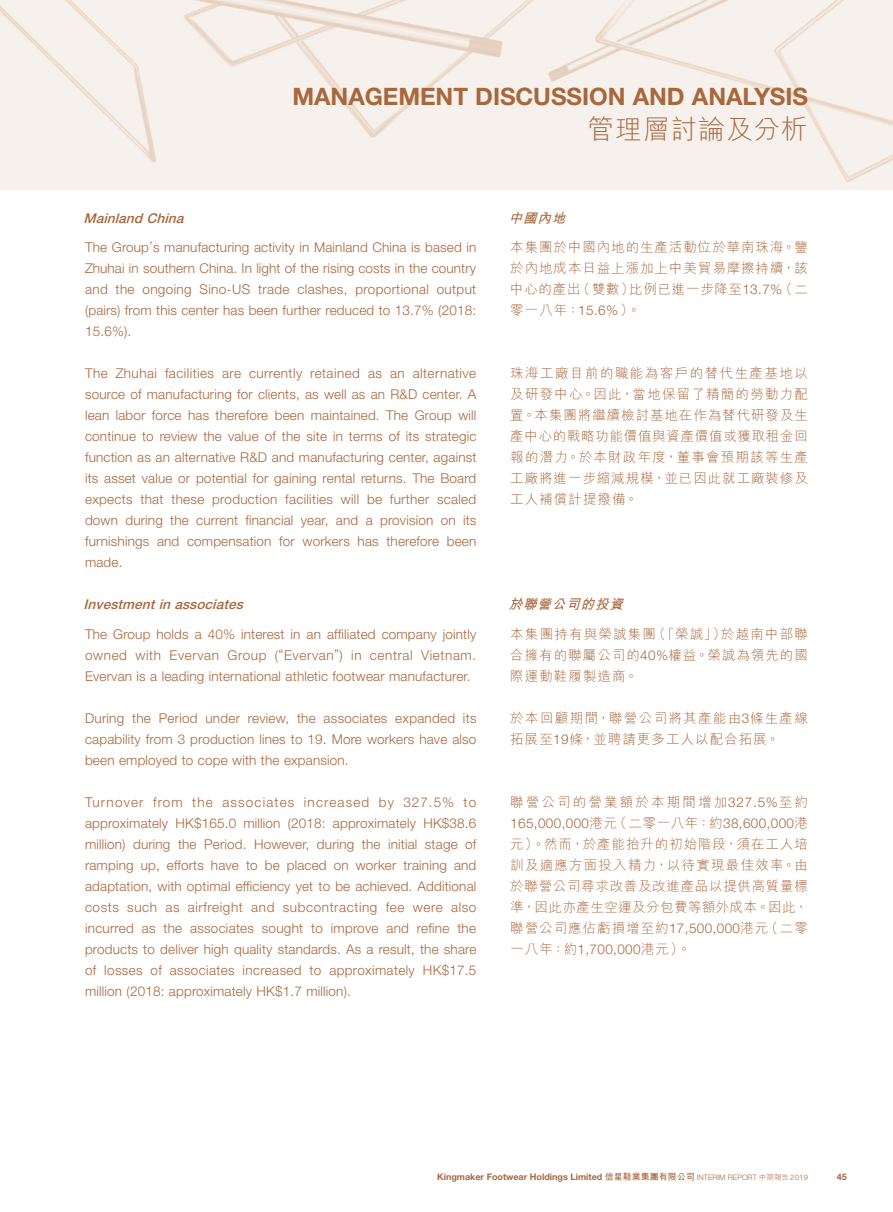
<style>
.page{position:relative;width:893px;height:1212px;background:#fff}
.page>*{position:absolute;margin:0;border:0;box-sizing:border-box;transform-origin:0 0}
.t1{font:300 27px "M Hei HK";letter-spacing:.025em;color:#a8673d}
.t2{font:700 24px "Helvetica Neue LT Std";color:#a8673d}
.Body_Text{font:300 13.5px/21px "Helvetica Neue LT Std";letter-spacing:.015em;color:#a8673d;text-align:justify}
.C_Body_Text{font:300 13.5px/21px "M Hei HK";letter-spacing:.075em;color:#a8673d;text-align:justify}
.C_Body_Text-2{font:300 13.5px/21px "M Hei HK";letter-spacing:.1em;color:#a8673d}
.Heading_3{font:italic 500 13.5px "Helvetica Neue LT Std";color:#a8673d}
.C_Heading_3{font:italic 700 13.5px "M Hei HK";color:#a8673d}
.t3{font:700 9px "Helvetica Neue LT Std";color:#a8673d}
.s1{font-family:"Helvetica Neue LT Std"}
.s2{font-family:"M Hei HK"}
.s3{font-weight:300;font-size:7.5px}
.s4{font-family:"M Hei HK";font-weight:300;font-size:7.5px}
</style>
<div class="page">
<img style="left:0;top:0;width:893px;height:190px">
<h2 class="t2" style="left:292px;top:81px;width:517px">MANAGEMENT DISCUSSION AND ANALYSIS</h2>
<h1 class="t1" style="left:588px;top:115px;width:222px">管理層討論及分析</h1>
<p class="Heading_3" style="left:84px;top:210px;width:105px">Mainland China</p>
<p class="Body_Text" style="left:85px;top:236px;width:393px">The Group’s manufacturing activity in Mainland China is based in Zhuhai in southern China. In light of the rising costs in the country and the ongoing Sino-US trade clashes, proportional output (pairs) from this center has been further reduced to 13.7% (2018:<br>15.6%).</p>
<p class="Body_Text" style="left:85px;top:362px;width:393px">The Zhuhai facilities are currently retained as an alternative source of manufacturing for clients, as well as an R&amp;D center. A lean labor force has therefore been maintained. The Group will continue to review the value of the site in terms of its strategic function as an alternative R&amp;D and manufacturing center, against its asset value or potential for gaining rental returns. The Board expects that these production facilities will be further scaled down during the current financial year, and a provision on its furnishings and compensation for workers has therefore been made.</p>
<p class="Heading_3" style="left:84px;top:596px;width:165px">Investmentin associates</p>
<p class="Body_Text" style="left:85px;top:623px;width:393px">The Group holds a 40% interest in an affiliated company jointly owned with Evervan Group (“Evervan”) in central Vietnam.<br>Evervan is a leading international athletic footwear manufacturer.</p>
<p class="Body_Text" style="left:85px;top:707px;width:393px">During the Period under review, the associates expanded its capability from 3 production lines to 19. More workers have also been employed to cope with the expansion.</p>
<p class="Body_Text" style="left:85px;top:791px;width:393px">Turnover from the associates increased by 327.5% to approximately HK$165.0 million (2018: approximately HK$38.6 million) during the Period. However, during the initial stage of ramping up, efforts have to be placed on worker training and adaptation, with optimal efficiency yet to be achieved. Additional costs such as airfreight and subcontracting fee were also incurred as the associates sought to improve and refine the products to deliver high quality standards. As a result, the share of losses of associates increased to approximately HK$17.5 million (2018: approximately HK$1.7 million).</p>
<p class="C_Heading_3" style="left:509px;top:208px;width:63px">中國內地</p>
<p class="C_Body_Text" style="left:510px;top:236px;width:299px">本集團於中國內地的生產活動位於華南珠海。鑒於內地成本日益上漲加上中美貿易摩擦持續，該中心的產出（雙數）比例已進一步降至<span class="s1">13.7%</span>（二零一八年：<span class="s1">15.6%</span>）。</p>
<p class="C_Body_Text" style="left:510px;top:362px;width:299px">珠海工廠目前的職能為客戶的替代生產基地以及研發中心。因此，當地保留了精簡的勞動力配置。本集團將繼續檢討基地在作為替代研發及生產中心的戰略功能價值與資產價值或獲取租金回報的潛力。於本財政年度，董事會預期該等生產工廠將進一步縮減規模，並已因此就工廠裝修及工人補償計提撥備。</p>
<p class="C_Heading_3" style="left:509px;top:594px;width:120px">於聯營公司的投資</p>
<p class="C_Body_Text" style="left:510px;top:623px;width:299px">本集團持有與榮誠集團（「榮誠」）於越南中部聯合擁有的聯屬公司的<span class="s1">40%</span>權益。榮誠為領先的國際運動鞋履製造商。</p>
<p class="C_Body_Text-2" style="left:510px;top:707px;width:299px">於本回顧期間，聯營公司將其產能由<span class="s1">3</span>條生產線拓展至<span class="s1">19</span>條，並聘請更多工人以配合拓展。</p>
<p class="C_Body_Text" style="left:510px;top:791px;width:299px">聯營公司的營業額於本期間增加<span class="s1">327.5%</span>至約<span class="s1">165,000,000</span>港元（二零一八年：約<span class="s1">38,600,000</span>港元）。然而，於產能抬升的初始階段，須在工人培訓及適應方面投入精力，以待實現最佳效率。由於聯營公司尋求改善及改進產品以提供高質量標準，因此亦產生空運及分包費等額外成本。因此，聯營公司應佔虧損增至約<span class="s1">17,500,000</span>港元（二零一八年：約<span class="s1">1,700,000</span>港元）。</p>
<p class="t3" style="left:437px;top:1171px;width:372px">Kingmaker Footwear Holdings Limited <span class="s2">信星鞋業集團有限公司</span> <span class="s3">INTERIM REPORT</span> <span class="s4">中期報告</span> <span class="s3">2019</span></p>
<p class="t3" style="left:837px;top:1171px;width:11px">45</p>
</div>
